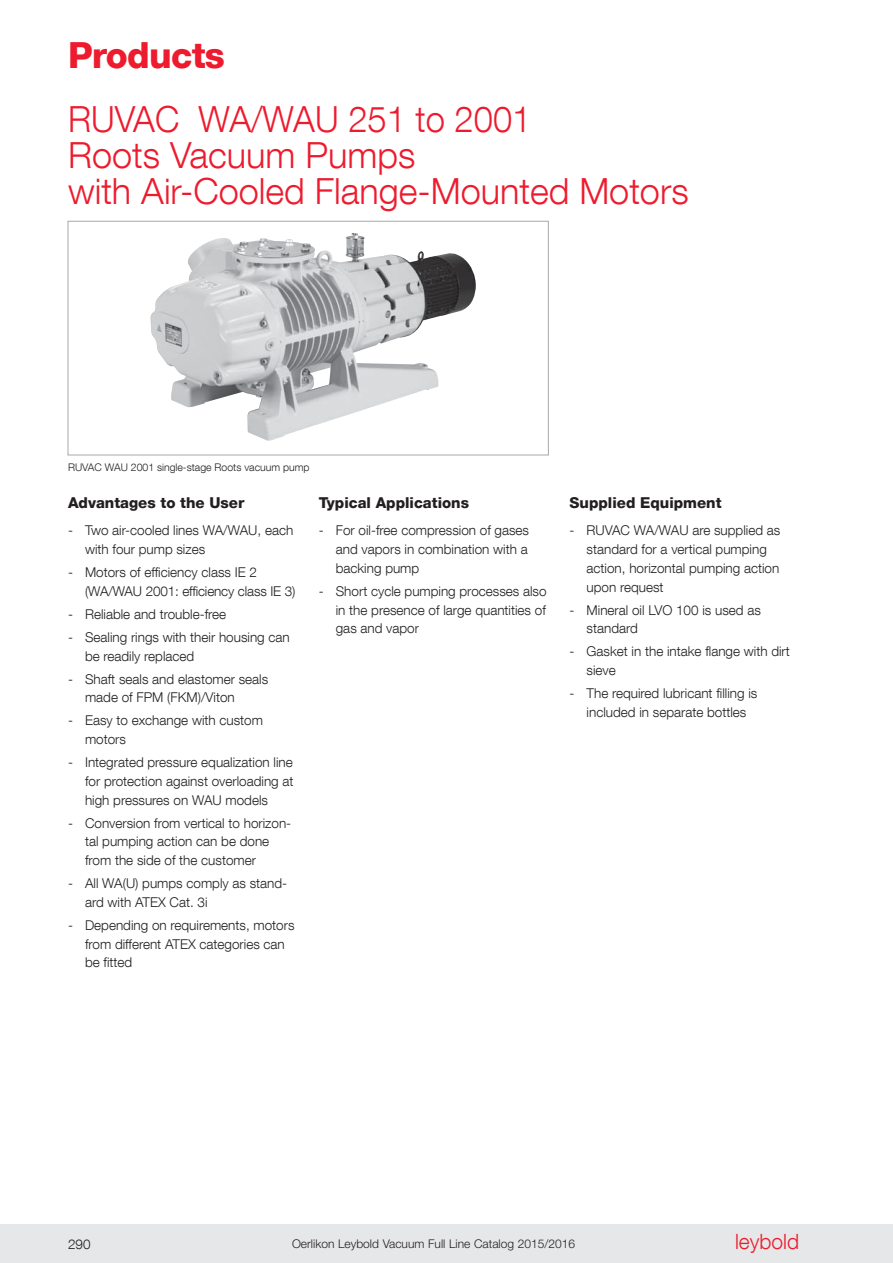
<style>
.page{position:relative;width:893px;height:1263px;background:#fff}
.page>*{position:absolute;margin:0;border:0;box-sizing:border-box;transform-origin:0 0}
.t1{font:300 36px/36px "Helvetica Neue LT Com";color:#ed1b2d;scale:.96 1}
.t2{font:800 36px "Helvetica Neue LT Com";letter-spacing:-.02em;color:#ed1b2d}
.t3{font:300 21px "Helvetica Neue LT Com";color:#ed1b2d}
.t4{font:800 15px "Helvetica Neue LT Com";color:#231f20}
.t5{font:300 13.5px/18.8px "Helvetica Neue LT Com";color:#231f20}
.t6{font:300 12px "Helvetica Neue LT Std";color:#231f20}
.t7{font:300 10.5px "Helvetica Neue LT Com";color:#231f20}
</style>
<div class="page">
<img style="left:150px;top:233px;width:326px;height:208px">
<div style="left:68px;top:221px;width:481px;height:234px;border:1px solid #a7a9ac"></div>
<div style="left:0;top:1224px;width:893px;height:39px;background:#e6e7e8"></div>
<h1 class="t2" style="left:68px;top:43px;width:158px">Products</h1>
<h1 class="t1" style="left:68px;top:106px;width:648px">RUVAC WA/WAU 251 to 2001<br>Roots Vacuum Pumps<br>with Air-Cooled Flange-Mounted Motors</h1>
<p class="t7" style="left:68px;top:464px;width:243px">RUVAC WAU 2001 single-stage Roots vacuum pump</p>
<p class="t4" style="left:68px;top:498px;width:178px">Advantages to the User</p>
<p class="t5" style="left:85px;top:523px;width:210px;text-indent:-17px">- Two air-cooled lines WA/WAU, each with four pump sizes</p>
<p class="t5" style="left:85px;top:565px;width:212px;text-indent:-17px">- Motors of efficiency class IE 2 (WA/WAU 2001: efficiency class IE 3)</p>
<p class="t5" style="left:68px;top:607px;width:160px">- Reliable and trouble-free</p>
<p class="t5" style="left:85px;top:630px;width:206px;text-indent:-17px">- Sealing rings with their housing can be readily replaced</p>
<p class="t5" style="left:85px;top:671px;width:185px;text-indent:-17px">- Shaft seals and elastomer seals made of FPM (FKM)/Viton</p>
<p class="t5" style="left:85px;top:713px;width:179px;text-indent:-17px">- Easy to exchange with custom motors</p>
<p class="t5" style="left:85px;top:755px;width:210px;text-align:justify;text-indent:-17px">- Integrated pressure equalization line for protection against overloading at high pressures on WAU models</p>
<p class="t5" style="left:85px;top:815px;width:208px;text-indent:-17px">- Conversion from vertical to horizon&shy;tal pumping action can be done from the side of the customer</p>
<p class="t5" style="left:85px;top:876px;width:204px;text-indent:-17px">- All WA(U) pumps comply as stand&shy;ard with ATEX Cat. 3i</p>
<p class="t5" style="left:85px;top:918px;width:211px;text-indent:-17px">- Depending on requirements, motors from different ATEX categories can be fitted</p>
<p class="t4" style="left:319px;top:498px;width:152px">Typical Applications</p>
<p class="t5" style="left:336px;top:523px;width:195px;text-align:justify;text-indent:-17px">- For oil-free compression of gases and vapors in combination with a backing pump</p>
<p class="t5" style="left:336px;top:584px;width:212px;text-align:justify;text-indent:-17px">- Short cycle pumping processes also in the presence of large quantities of gas and vapor</p>
<p class="t4" style="left:570px;top:498px;width:153px">Supplied Equipment</p>
<p class="t5" style="left:587px;top:523px;width:195px;text-indent:-17px">- RUVAC WA/WAU are supplied as standard for a vertical pumping action, horizontal pumping action upon request</p>
<p class="t5" style="left:587px;top:602px;width:176px;text-indent:-17px">- Mineral oil LVO 100 is used as standard</p>
<p class="t5" style="left:587px;top:644px;width:205px;text-indent:-17px">- Gasket in the intake flange with dirt sieve</p>
<p class="t5" style="left:570px;top:686px;width:189px;text-align:center">- The required lubricant filling is in clud ed in separate bottles</p>
<p class="t5" style="left:68px;top:1237px;width:24px">290</p>
<p class="t6" style="left:292px;top:1239px;width:285px">Oerlikon Leybold Vacuum Full Line Catalog 2015/2016</p>
<h2 class="t3" style="left:735px;top:1234px;width:66px">leybold</h2>
</div>
